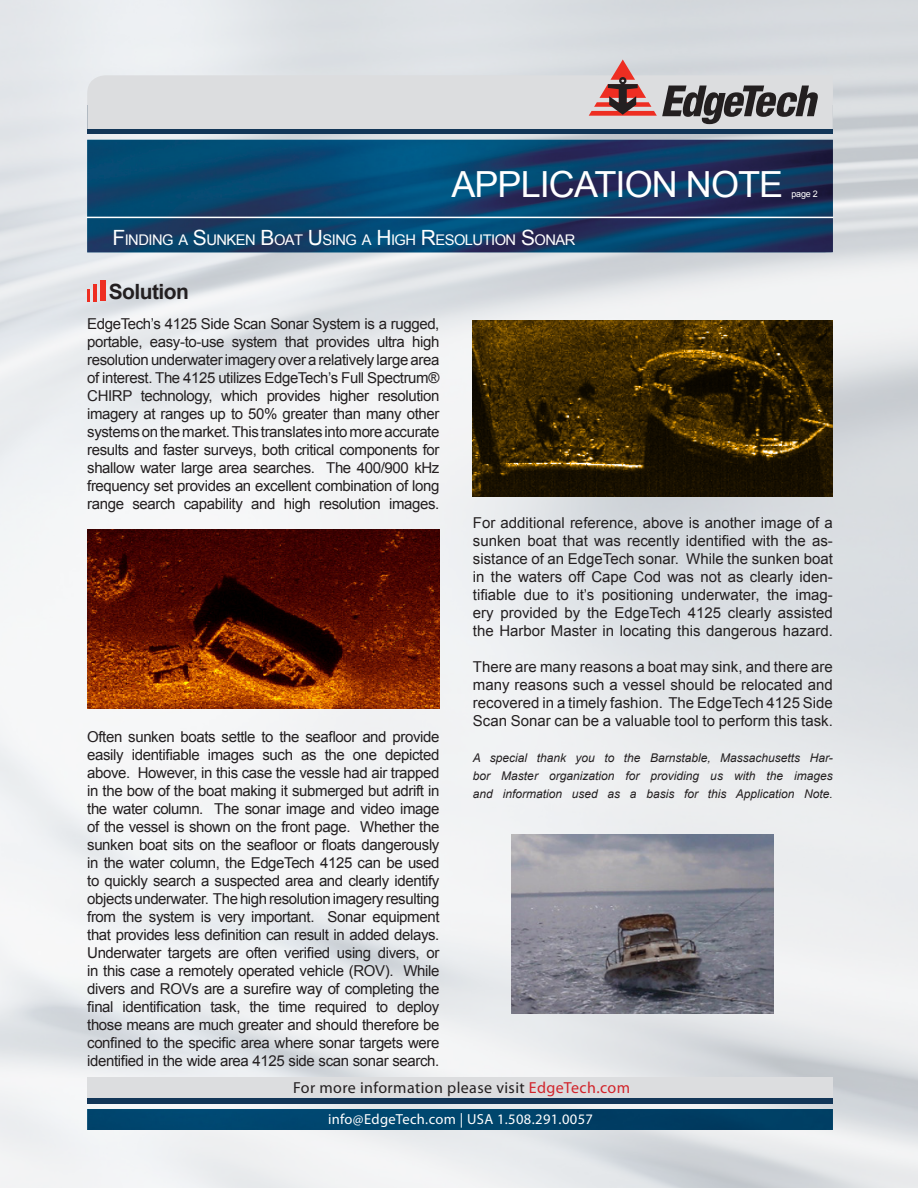
<style>
.page{position:relative;width:918px;height:1188px;background:#fff}
.page>*{position:absolute;margin:0;border:0;box-sizing:border-box;transform-origin:0 0}
.t1{font:36px "Arial";letter-spacing:-.025em;color:#fff}
.t2{font:700 21px "Arial";letter-spacing:-.025em;color:#231f20}
.t3{font:16.05px "Myriad Pro";letter-spacing:.025em;color:#231f20}
.t4{font:15px/18px "Arial";letter-spacing:-.015em;color:#231f20;text-align:justify}
.t5{font:14.7px "Arial";letter-spacing:-.035em;color:#fff}
.t6{font:14.55px "Myriad Pro";letter-spacing:.025em;color:#fff}
.t7{font:italic 12px/18px "Arial";color:#231f20;text-align:justify}
.t8{font:9px "Arial";color:#fff}
.s1{font-size:21px}
.s2{color:#d1232a}
</style>
<div class="page">
<img style="left:0;top:0;width:918px;height:1188px">
<img style="left:87px;top:1109px;width:746px;height:21px">
<img style="left:87px;top:140px;width:746px;height:112px">
<div style="left:87px;top:1082px;width:746px;height:21px;background:#123658"></div>
<div style="left:87px;top:1077px;width:746px;height:21px;background:#dcdddf"></div>
<div style="left:87px;top:105px;width:746px;height:29px;background:#123658"></div>
<svg style="left:87px;top:59px;width:746px;height:70px;background:#d0ced0"></svg>
<svg style="left:87px;top:289px;width:2px;height:12px"></svg>
<hr style="left:93px;top:284px;width:4px;height:17px;background:#ee2e22">
<div style="left:100px;top:280px;width:5px;height:21px;background:#ee2e22"></div>
<hr style="left:86px;top:217px;width:747px;height:1px;background:#fff">
<img style="left:473px;top:321px;width:360px;height:175px">
<img style="left:512px;top:835px;width:261px;height:178px">
<img style="left:87px;top:529px;width:353px;height:180px">
<p class="t1" style="left:451px;top:160px;width:333px">APPLICATION NOTE</p>
<p class="t8" style="left:791px;top:188px;width:28px">page 2</p>
<p class="t5" style="left:112px;top:231px;width:463px"><span class="s1">F</span>INDING A <span class="s1">S</span>UNKEN <span class="s1">B</span>OAT <span class="s1">U</span>SING A <span class="s1">H</span>IGH <span class="s1">R</span>ESOLUTION <span class="s1">S</span>ONAR</p>
<p class="t2" style="left:109px;top:278px;width:82px">Solution</p>
<p class="t4" style="left:87px;top:315px;width:354px">EdgeTech’s 4125 Side Scan Sonar System is a rugged, portable, easy-to-use system that provides ultra high resolution underwater imagery over a relatively large area of interest. The 4125 utilizes EdgeTech’s Full Spectrum® CHIRP technology, which provides higher resolution imagery at ranges up to 50% greater than many other systems on the market. This translates into more accurate results and faster surveys, both critical components for shallow water large area searches. The 400/900 kHz frequency set provides an excellent combination of long range search capability and high resolution images.</p>
<p class="t4" style="left:87px;top:728px;width:354px">Often sunken boats settle to the seafloor and provide easily identifiable images such as the one depicted above. However, in this case the vessle had air trapped in the bow of the boat making it submerged but adrift in the water column. The sonar image and video image of the vessel is shown on the front page. Whether the sunken boat sits on the seafloor or floats dangerously in the water column, the EdgeTech 4125 can be used to quickly search a suspected area and clearly identify objects underwater. The high resolution imagery resulting from the system is very important. Sonar equipment that provides less definition can result in added delays.<br>Underwater targets are often verified using divers, or in this case a remotely operated vehicle (ROV). While divers and ROVs are a surefire way of completing the final identification task, the time required to deploy those means are much greater and should therefore be confined to the specific area where sonar targets were identified in the wide area 4125 side scan sonar search.</p>
<p class="t4" style="left:473px;top:514px;width:361px">For additional reference, above is another image of a sunken boat that was recently identified with the as&shy;sistance of an EdgeTech sonar. While the sunken boat in the waters off Cape Cod was not as clearly iden&shy;tifiable due to it’s positioning underwater, the imag&shy;ery provided by the EdgeTech 4125 clearly assisted the Harbor Master in locating this dangerous hazard.</p>
<p class="t4" style="left:473px;top:658px;width:362px">There are many reasons a boat may sink, and there are many reasons such a vessel should be relocated and recovered in a timely fashion. The EdgeTech 4125 Side Scan Sonar can be a valuable tool to perform this task.</p>
<p class="t7" style="left:473px;top:749px;width:362px">A special thank you to the Barnstable, Massachusetts Har&shy;bor Master organization for providing us with the images and information used as a basis for this Application Note.</p>
<p class="t3" style="left:293px;top:1077px;width:338px">For more information please visit <span class="s2">EdgeTech.com</span></p>
<p class="t6" style="left:328px;top:1111px;width:266px">info@EdgeTech.com | USA 1.508.291.0057</p>
</div>
